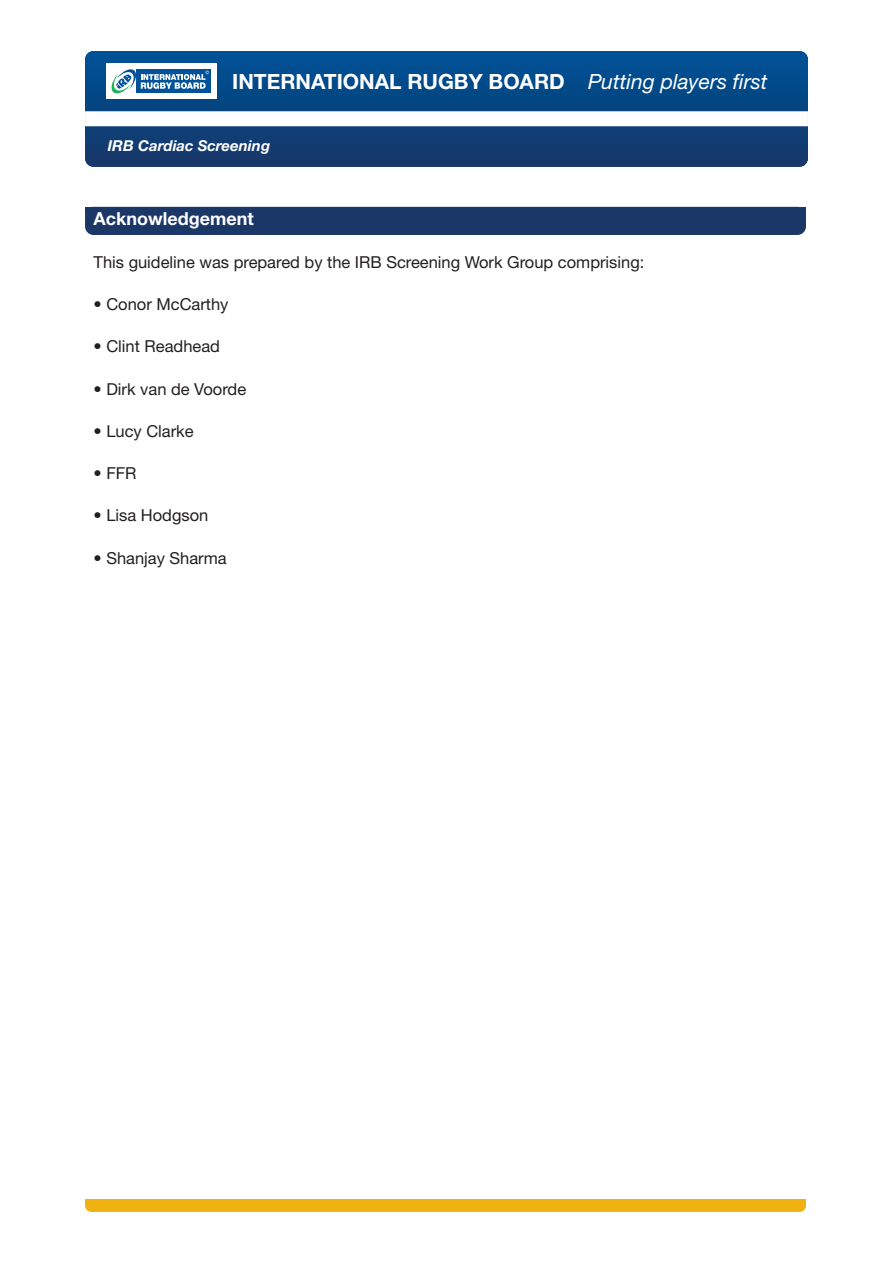
<style>
.page{position:relative;width:893px;height:1263px;background:#fff}
.page>*{position:absolute;margin:0;border:0;box-sizing:border-box;transform-origin:0 0}
.t1{font:700 21px "Helvetica Neue";color:#fff}
.t2{font:700 18px "Helvetica Neue";color:#fff}
.t3{font:16.5px "Helvetica Neue";color:#231f20}
.t4{font:italic 700 15px "Helvetica Neue";color:#fff}
.s1{font-weight:400;font-style:italic}
</style>
<div class="page">
<div style="left:85px;top:207px;width:721px;height:28px;background:#1b3768;border-radius:9px"></div>
<div style="left:85px;top:207px;width:721px;height:6px;background:#1b3768"></div>
<div style="left:85px;top:1199px;width:721px;height:13px;background:#efb211;border-radius:6px"></div>
<div style="left:85px;top:1199px;width:721px;height:6px;background:#efb211"></div>
<svg style="left:85px;top:51px;width:723px;height:116px;background:#0a4480"></svg>
<div style="left:106px;top:63px;width:110px;height:36px;background:#fff"></div>
<div style="left:136px;top:69px;width:74px;height:24px;background:#01529a"></div>
<svg style="left:111px;top:69px;width:98px;height:25px"></svg>
<div style="left:85px;top:111px;width:723px;height:15px;background:#fff"></div>
<p class="t1" style="left:232px;top:74px;width:537px">INTERNATIONAL RUGBY BOARD <span class="s1">Putting players first</span></p>
<p class="t4" style="left:108px;top:140px;width:164px">IRB Cardiac Screening</p>
<p class="t2" style="left:94px;top:213px;width:162px">Acknowledgement</p>
<p class="t3" style="left:94px;top:256px;width:552px">This guideline was prepared by the IRB Screening Work Group comprising:</p>
<p class="t3" style="left:94px;top:298px;width:136px">• Conor McCarthy</p>
<p class="t3" style="left:94px;top:340px;width:128px">• Clint Readhead</p>
<p class="t3" style="left:94px;top:383px;width:154px">• Dirk van de Voorde</p>
<p class="t3" style="left:94px;top:425px;width:102px">• Lucy Clarke</p>
<p class="t3" style="left:94px;top:467px;width:45px">• FFR</p>
<p class="t3" style="left:94px;top:509px;width:116px">• Lisa Hodgson</p>
<p class="t3" style="left:94px;top:552px;width:135px">• Shanjay Sharma</p>
</div>
